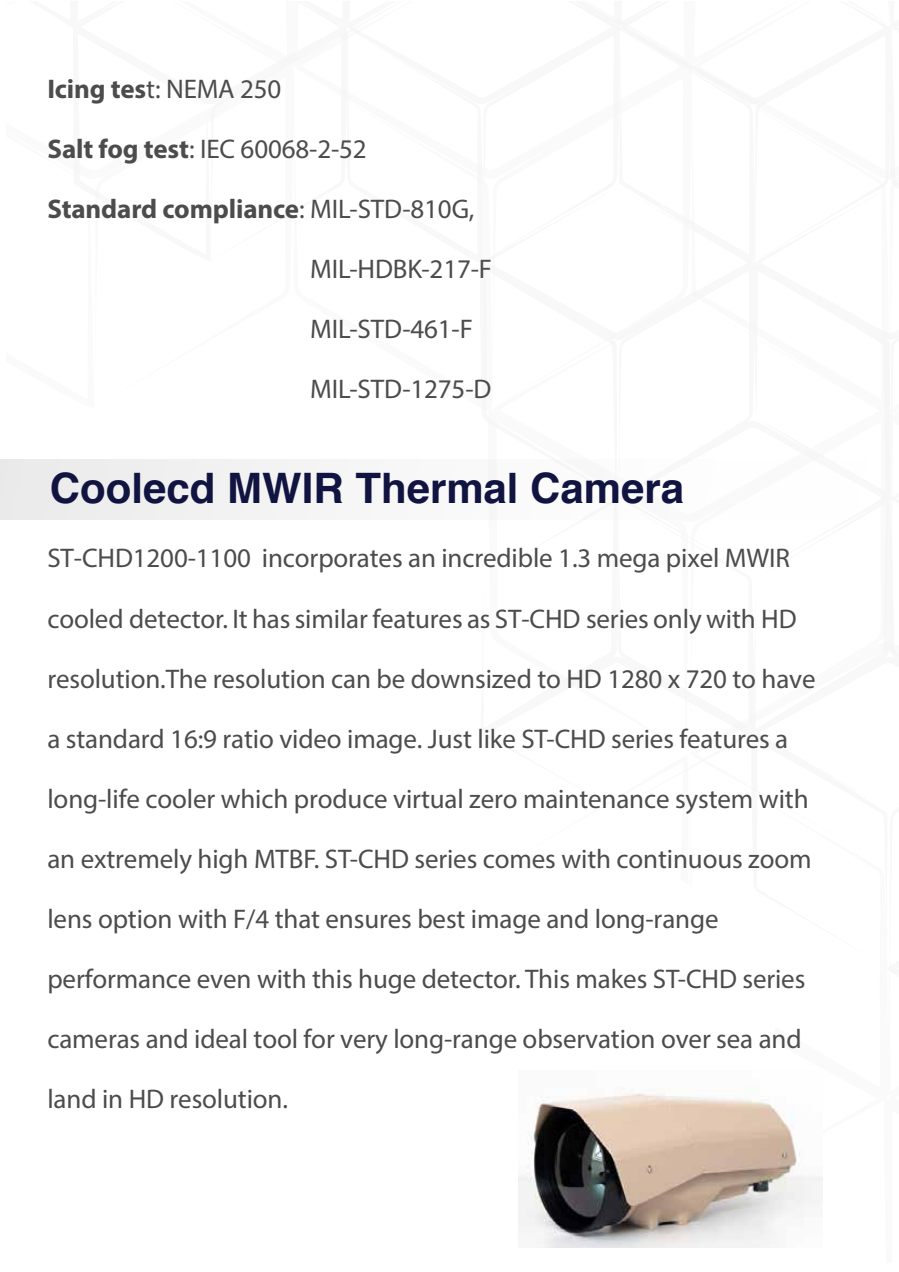
<style>
.page{position:relative;width:899px;height:1272px;background:#fff}
.page>*{position:absolute;margin:0;border:0;box-sizing:border-box;transform-origin:0 0}
.t1{font:700 42px "Helvetica";color:#111441}
.t2{font:27px "Myriad Pro";letter-spacing:-.005em;color:#4c4c4c}
.t3{font:700 27px "Myriad Pro";letter-spacing:-.005em;color:#4c4c4c}
.s1{font-weight:700}
.s2{font-weight:400}
</style>
<div class="page">
<div style="left:0;top:459px;width:899px;height:60px;background:#f7f7f7"></div>
<img style="left:519px;top:1093px;width:304px;height:153px">
<p class="t2" style="left:47px;top:72px;width:235px"><span class="s1">Icing tes</span>t: NEMA 250</p>
<p class="t2" style="left:47px;top:132px;width:321px"><span class="s1">Salt fog test</span>: IEC 60068-2-52</p>
<p class="t3" style="left:47px;top:191px;width:429px">Standard compliance<span class="s2">: MIL-STD-810G,</span></p>
<p class="t2" style="left:310px;top:252px;width:183px">MIL-HDBK-217-F</p>
<p class="t2" style="left:310px;top:312px;width:164px">MIL-STD-461-F</p>
<p class="t2" style="left:310px;top:372px;width:183px">MIL-STD-1275-D</p>
<h1 class="t1" style="left:50px;top:454px;width:636px">Coolecd MWIR Thermal Camera</h1>
<p class="t2" style="left:47px;top:541px;width:744px">ST-CHD1200-1100 incorporates an incredible 1.3 mega pixel MWIR</p>
<p class="t2" style="left:47px;top:602px;width:751px">cooled detector. It has similar features as ST-CHD series only with HD</p>
<p class="t2" style="left:47px;top:662px;width:770px">resolution.The resolution can be downsized to HD 1280 x 720 to have</p>
<p class="t2" style="left:47px;top:722px;width:742px">a standard 16:9 ratio video image. Just like ST-CHD series features a</p>
<p class="t2" style="left:47px;top:782px;width:763px">long-life cooler which produce virtual zero maintenance system with</p>
<p class="t2" style="left:47px;top:842px;width:766px">an extremely high MTBF. ST-CHD series comes with continuous zoom</p>
<p class="t2" style="left:47px;top:902px;width:673px">lens option with F/4 that ensures best image and long-range</p>
<p class="t2" style="left:47px;top:962px;width:759px">performance even with this huge detector. This makes ST-CHD series</p>
<p class="t2" style="left:47px;top:1022px;width:756px">cameras and ideal tool for very long-range observation over sea and</p>
<p class="t2" style="left:47px;top:1082px;width:242px">land in HD resolution.</p>
</div>
